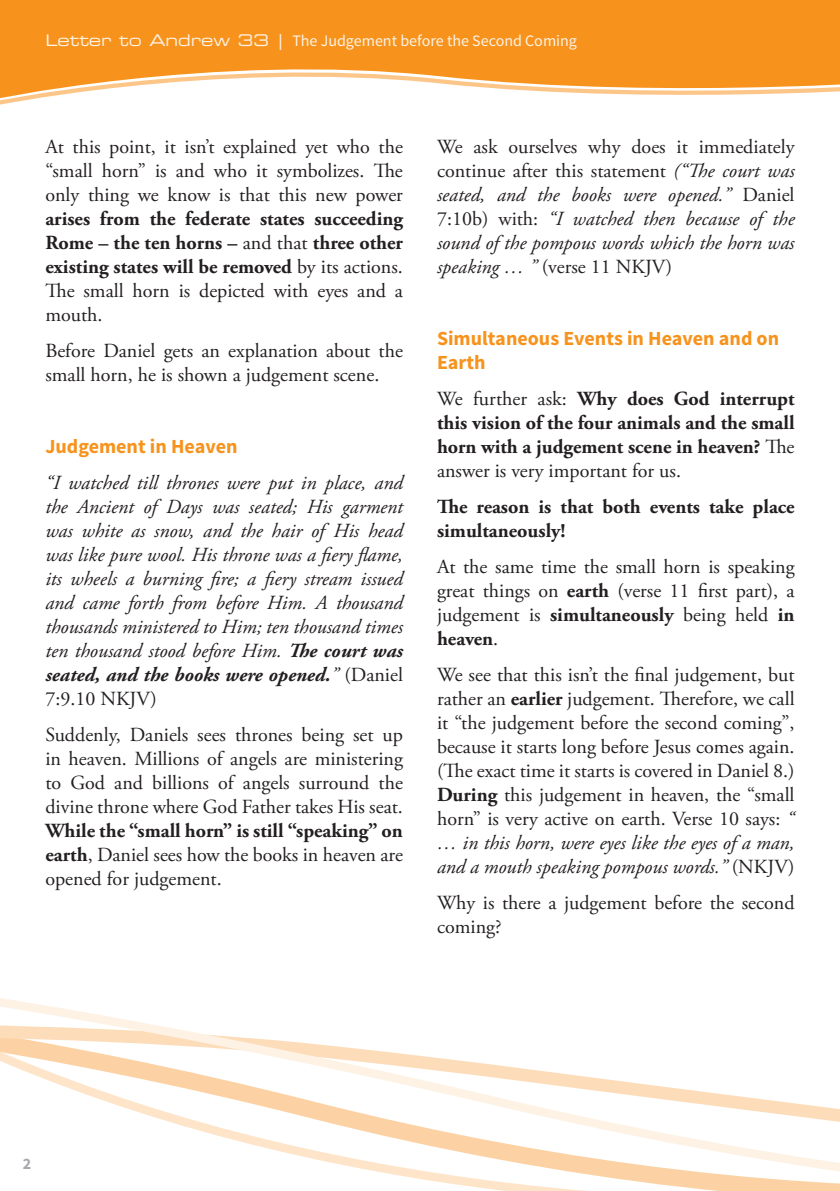
<style>
.page{position:relative;width:840px;height:1191px;background:#fff}
.page>*{position:absolute;margin:0;border:0;box-sizing:border-box;transform-origin:0 0}
._02_Grundtext{font:20px/24px "Adobe Garamond Pro";color:#231f20;text-align:justify}
._02_Grundtext-2{font:italic 20px/24px "Adobe Garamond Pro";color:#231f20;text-align:justify}
._02_Grundtext-3{font:700 20px/24px "Adobe Garamond Pro";color:#231f20;text-align:justify}
._03_Zwischenüberschrift_orange{font:700 20px/24px "Source Sans Pro";color:#f7931d}
.t1{font:16px "Source Sans Pro";color:#fef2e3}
.t2{font:700 16px "Source Sans Pro";color:#a8a9ad}
.s1{font-family:"Eurostile LT Std Ex 2"}
.s2{font-weight:700}
.s3{font-style:normal}
.s4{font-weight:400}
.s5{font-style:italic}
</style>
<div class="page">
<svg style="left:0;top:0;width:839px;height:101px;background:#f8a645"></svg>
<svg style="left:0;top:998px;width:839px;height:193px"></svg>
<p class="t1" style="left:45px;top:31px;width:533px"><span class="s1">Letter to Andrew 33 |</span> The Judgement before the Second Coming</p>
<p class="_02_Grundtext" style="left:45px;top:135px;width:359px">At this point, it isn’t explained yet who the “small horn” is and who it symbolizes. The only thing we know is that this new power <span class="s2">arises from the federate states succeeding Rome – the ten horns –</span> and that <span class="s2">three other existing states will be removed</span> by its actions.<br>The small horn is depicted with eyes and a mouth.</p>
<p class="_02_Grundtext" style="left:45px;top:339px;width:359px">Before Daniel gets an explanation about the small horn, he is shown a judgement scene.</p>
<p class="_03_Zwischenüberschrift_orange" style="left:45px;top:435px;width:193px">Judgement in Heaven</p>
<p class="_02_Grundtext-2" style="left:45px;top:471px;width:359px">“I watched till thrones were put in place, and the Ancient of Days was seated; His garment was white as snow, and the hair of His head was like pure wool. His throne was a fiery flame, its wheels a burning fire; a fiery stream issued and came forth from before Him. A thousand thousands ministered to Him; ten thousand times ten thousand stood before Him. <span class="s2">The court was seated, and the books were opened.</span>” <span class="s3">(Daniel 7:9.10 NKJV)</span></p>
<p class="_02_Grundtext" style="left:45px;top:723px;width:359px">Suddenly, Daniels sees thrones being set up in heaven. Millions of angels are ministering to God and billions of angels surround the divine throne where God Father takes His seat.<br><span class="s2">While the “small horn” is still “speaking” on earth</span>, Daniel sees how the books in heaven are opened for judgement.</p>
<p class="_02_Grundtext-2" style="left:437px;top:135px;width:359px"><span class="s3">We ask ourselves why does it immediately continue after this statement</span> (“The court was seated, and the books were opened.” <span class="s3">Daniel 7:10b) with:</span> “I watched then because of the sound of the pompous words which the horn was speaking … ” <span class="s3">(verse 11 NKJV)</span></p>
<p class="_03_Zwischenüberschrift_orange" style="left:437px;top:327px;width:343px">Simultaneous Events in Heaven and on<br>Earth</p>
<p class="_02_Grundtext-3" style="left:437px;top:387px;width:359px"><span class="s4">We further ask:</span> Why does God interrupt this vision of the four animals and the small horn with a judgement scene in heaven? <span class="s4">The answer is very important for us.</span></p>
<p class="_02_Grundtext-3" style="left:437px;top:495px;width:359px">The reason is that both events take place simultaneously!</p>
<p class="_02_Grundtext" style="left:437px;top:555px;width:359px">At the same time the small horn is speaking great things on <span class="s2">earth</span> (verse 11 first part), a judgement is <span class="s2">simultaneously</span> being held <span class="s2">in heaven</span>.</p>
<p class="_02_Grundtext" style="left:437px;top:663px;width:359px">We see that this isn’t the final judgement, but rather an <span class="s2">earlier</span> judgement. Therefore, we call it “the judgement before the second coming”, because it starts long before Jesus comes again. (The exact time it starts is covered in Daniel 8.)<br><span class="s2">During</span> this judgement in heaven, the “small horn” is very active on earth. Verse 10 says: <span class="s5">“ … in this horn, were eyes like the eyes of a man, and a mouth speaking pompous words.”</span> (NKJV)</p>
<p class="_02_Grundtext" style="left:437px;top:891px;width:359px">Why is there a judgement before the second coming?</p>
<p class="t2" style="left:23px;top:1153px;width:10px">2</p>
</div>
